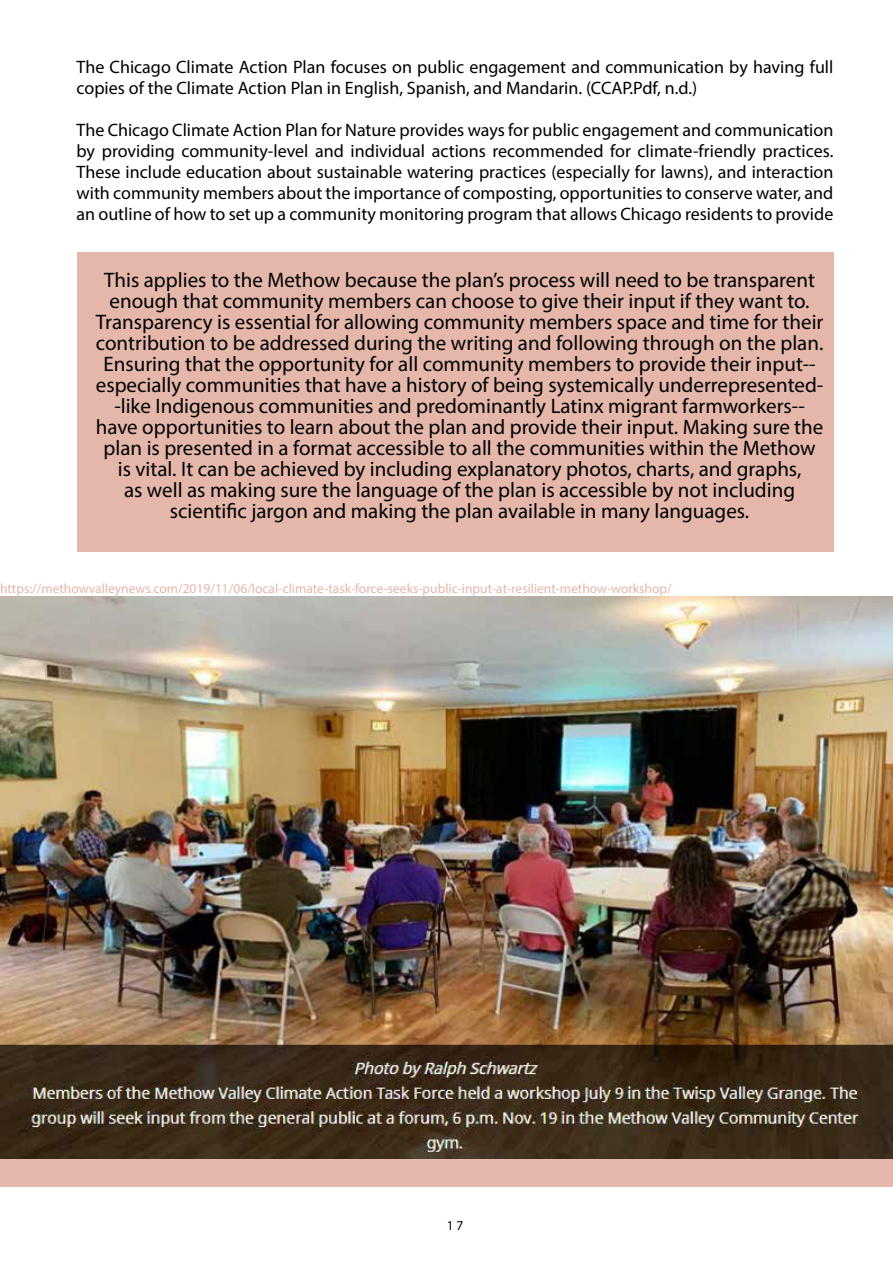
<style>
.page{position:relative;width:893px;height:1263px;background:#fff}
.page>*{position:absolute;margin:0;border:0;box-sizing:border-box;transform-origin:0 0}
.t1{font:21px/21px "Myriad Pro";color:#000;text-align:center}
.t2{font:18px/21px "Myriad Pro";color:#000}
.t3{font:13.5px "Myriad Pro";color:#e4b7aa}
.t4{font:13.5px "Myriad Pro";color:#000}
</style>
<div class="page">
<div style="left:77px;top:252px;width:756px;height:300px;background:#e4b7aa"></div>
<img style="left:0;top:597px;width:893px;height:562px">
<div style="left:0;top:1159px;width:893px;height:27px;background:#e4b7aa"></div>
<p class="t2" style="left:77px;top:56px;width:758px">The Chicago Climate Action Plan focuses on public engagement and communication by having full copies of the Climate Action Plan in English, Spanish, and Mandarin. (CCAP.Pdf, n.d.)</p>
<p class="t2" style="left:77px;top:119px;width:758px;text-align:justify">The Chicago Climate Action Plan for Nature provides ways for public engagement and communication by providing community-level and individual actions recommended for climate-friendly practices.<br>These include education about sustainable watering practices (especially for lawns), and interaction with community members about the importance of composting, opportunities to conserve water, and an outline of how to set up a community monitoring program that allows Chicago residents to provide</p>
<p class="t1" style="left:96px;top:269px;width:729px">This applies to the Methow because the plan’s process will need to be transparent enough that community members can choose to give their input if they want to.<br>Transparency is essential for allowing community members space and time for their contribution to be addressed during the writing and following through on the plan.<br>Ensuring that the opportunity for all community members to provide their input-- especially communities that have a history of being systemically underrepresented--like Indigenous communities and predominantly Latinx migrant farmworkers-- have opportunities to learn about the plan and provide their input. Making sure the plan is presented in a format accessible to all the communities within the Methow is vital. It can be achieved by including explanatory photos, charts, and graphs,<br>as well as making sure the language of the plan is accessible by not including scientific jargon and making the plan available in many languages.</p>
<p class="t3" style="left:0;top:581px;width:673px">https://methowvalleynews.com/2019/11/06/local-climate-task-force-seeks-public-input-at-resilient-methow-workshop/</p>
<p class="t4" style="left:447px;top:1217px;width:18px">17</p>
</div>
